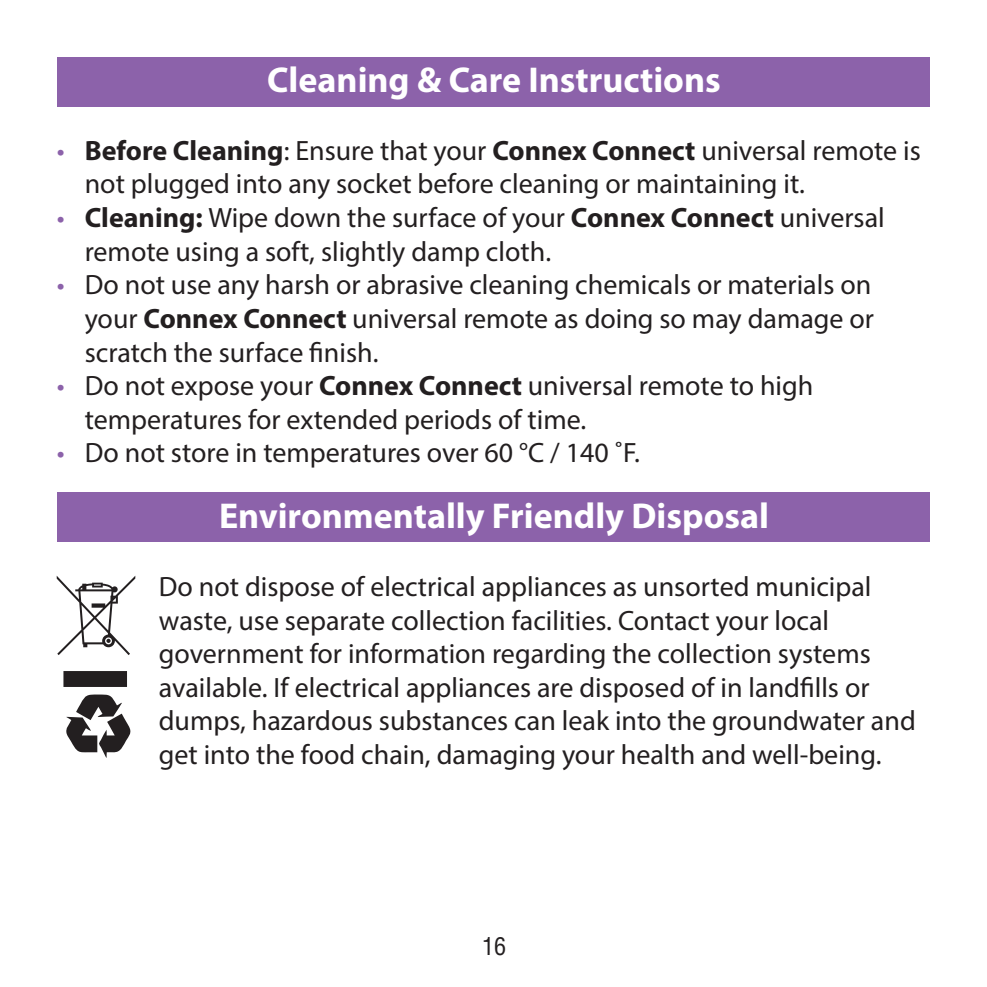
<style>
.page{position:relative;width:987px;height:987px;background:#fff}
.page>*{position:absolute;margin:0;border:0;box-sizing:border-box;transform-origin:0 0}
.t1{font:700 36px "Myriad Pro";color:#fff}
.t2{font:28px/33.6px "Myriad Pro";color:#231f20}
.t3{font:condensed 24px "Helvetica LT Std";color:#231f20}
.s1{color:#8c62aa}
.s2{font-weight:700}
</style>
<div class="page">
<div style="left:57px;top:57px;width:873px;height:50px;background:#8c62aa"></div>
<div style="left:57px;top:492px;width:873px;height:50px;background:#8c62aa"></div>
<svg style="left:66px;top:694px;width:64px;height:64px"></svg>
<svg style="left:57px;top:576px;width:78px;height:111px"></svg>
<p class="t1" style="left:267px;top:56px;width:455px">Cleaning &amp; Care Instructions</p>
<p class="t2" style="left:85px;top:133px;width:837px;text-indent:-28px"><span class="s1">•</span> <span class="s2">Before Cleaning</span>: Ensure that your <span class="s2">Connex Connect</span> universal remote is not plugged into any socket before cleaning or maintaining it.</p>
<p class="t2" style="left:85px;top:200px;width:801px;text-indent:-28px"><span class="s1">•</span> <span class="s2">Cleaning:</span> Wipe down the surface of your <span class="s2">Connex Connect</span> universal remote using a soft, slightly damp cloth.</p>
<p class="t2" style="left:57px;top:267px;width:816px"><span class="s1">•</span> Do not use any harsh or abrasive cleaning chemicals or materials on</p>
<p class="t2" style="left:85px;top:301px;width:790px">your <span class="s2">Connex Connect</span> universal remote as doing so may damage or scratch the surface finish.</p>
<p class="t2" style="left:85px;top:368px;width:730px;text-indent:-28px"><span class="s1">•</span> Do not expose your <span class="s2">Connex Connect</span> universal remote to high temperatures for extended periods of time.</p>
<p class="t2" style="left:57px;top:435px;width:584px"><span class="s1">•</span> Do not store in temperatures over 60 °C / 140 ˚F.</p>
<p class="t1" style="left:219px;top:492px;width:551px">Environmentally Friendly Disposal</p>
<p class="t2" style="left:159px;top:569px;width:758px">Do not dispose of electrical appliances as unsorted municipal waste, use separate collection facilities. Contact your local government for information regarding the collection systems available. If electrical appliances are disposed of in landfills or dumps, hazardous substances can leak into the groundwater and get into the food chain, damaging your health and well-being.</p>
<p class="t3" style="left:482px;top:931px;width:25px">16</p>
</div>
